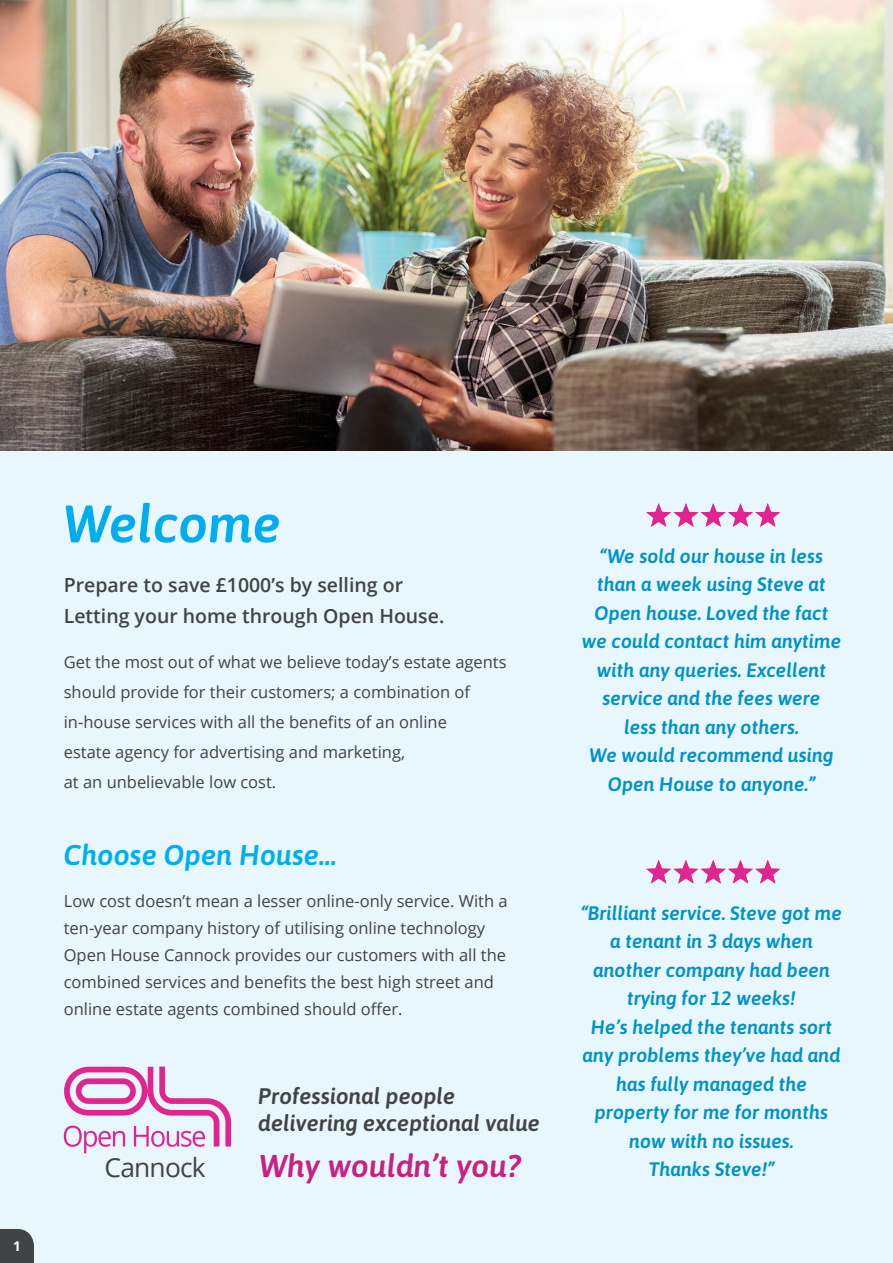
<style>
.page{position:relative;width:893px;height:1263px;background:#fff}
.page>*{position:absolute;margin:0;border:0;box-sizing:border-box;transform-origin:0 0}
.t1{font:italic 600 52.5px "Asap";color:#00aeef}
.t2{font:italic 600 31.5px "Asap";color:#c82181}
.t3{font:italic 600 28.5px "Asap";color:#00aeef}
.t4{font:26.25px "Open Sans";letter-spacing:-.03em;color:#414444}
.t5{font:italic 600 22.5px/27px "Asap";color:#414444}
.t6{font:italic 600 19.5px/28.5px "Asap";color:#0092c8;text-align:center}
.t7{font:600 19.5px/31.5px "Open Sans";color:#414444}
.t8{font:16.5px/30px "Open Sans";color:#414444}
.t9{font:700 13.5px "Open Sans";color:#fff}
</style>
<div class="page">
<div style="left:0;top:325px;width:893px;height:938px;background:#e8f6fd"></div>
<img style="left:0;top:0;width:893px;height:451px">
<svg style="left:646px;top:503px;width:134px;height:24px"></svg>
<svg style="left:63px;top:1066px;width:168px;height:87px"></svg>
<svg style="left:646px;top:860px;width:134px;height:23px"></svg>
<svg style="left:0;top:1229px;width:34px;height:34px"></svg>
<p class="t9" style="left:13px;top:1237px;width:9px">1</p>
<h1 class="t1" style="left:64px;top:488px;width:219px">Welcome</h1>
<p class="t7" style="left:64px;top:569px;width:382px">Prepare to save £1000’s by selling or<br>Letting your home through Open House.</p>
<p class="t8" style="left:64px;top:647px;width:444px">Get the most out of what we believe today’s estate agents should provide for their customers; a combination of in-house services with all the benefits of an online<br>estate agency for advertising and marketing,<br>at an unbelievable low cost.</p>
<h3 class="t3" style="left:64px;top:835px;width:275px">Choose Open House…</h3>
<p class="t8" style="left:64px;top:887px;width:445px;line-height:27px">Low cost doesn’t mean a lesser online-only service. With a ten-year company history of utilising online technology Open House Cannock provides our customers with all the combined services and benefits the best high street and online estate agents combined should offer.</p>
<h3 class="t5" style="left:258px;top:1082px;width:283px">Professional people delivering exceptional value</h3>
<h3 class="t4" style="left:105px;top:1149px;width:103px">Cannock</h3>
<h2 class="t2" style="left:259px;top:1144px;width:263px">Why wouldn’t you?</h2>
<p class="t6" style="left:582px;top:541px;width:261px">“We sold our house in less than a week using Steve at<br>Open house. Loved the fact we could contact him anytime with any queries. Excellent service and the fees were<br>less than any others.<br>We would recommend using<br>Open House to anyone.”</p>
<p class="t6" style="left:581px;top:897px;width:262px">“Brilliant service. Steve got me a tenant in 3 days when another company had been trying for 12 weeks!<br>He’s helped the tenants sort any problems they’ve had and has fully managed the property for me for months now with no issues.<br>Thanks Steve!”</p>
</div>
